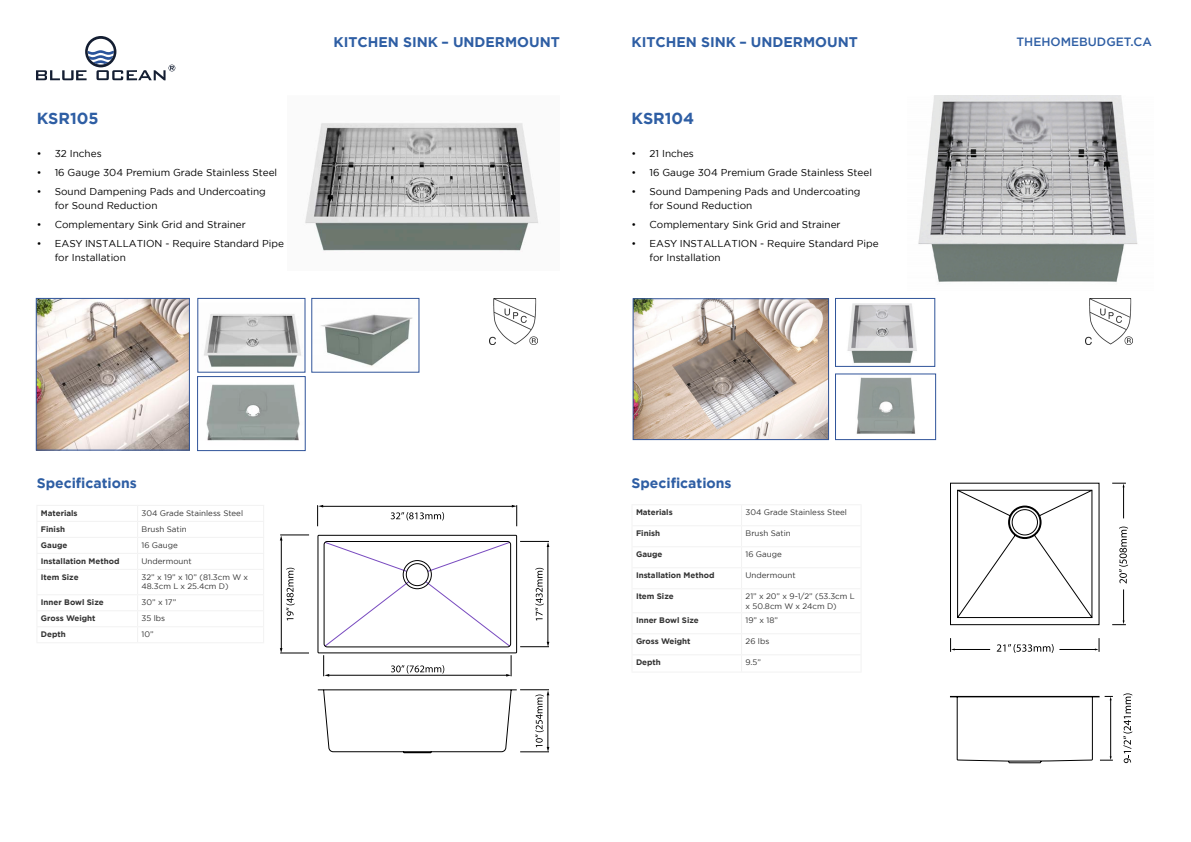
<style>
.page{position:relative;width:1191px;height:842px;background:#fff}
.page>*{position:absolute;margin:0;border:0;box-sizing:border-box;transform-origin:0 0}
.Heading{font:700 16px "Gotham";color:#2e5ea4}
.t1{font:700 14px "Gotham";color:#2e5ea4}
.t2{font:500 12px "Gotham";color:#2e5ea4}
.t3{font:10px/14px "Gotham";color:#010101}
.t4{font:8px/9.6px "Gotham";color:#333}
.t5{font:700 8px "Gotham";color:#333}
</style>
<div class="page">
<svg style="left:36px;top:36px;width:139px;height:44px"></svg>
<img style="left:305px;top:123px;width:233px;height:128px">
<hr style="left:36px;top:505px;width:102px;height:1px;background:#f2f2f2">
<hr style="left:138px;top:505px;width:126px;height:1px;background:#f2f2f2">
<hr style="left:36px;top:521px;width:102px;height:1px;background:#f2f2f2">
<hr style="left:138px;top:521px;width:126px;height:1px;background:#f2f2f2">
<hr style="left:36px;top:537px;width:102px;height:1px;background:#f2f2f2">
<hr style="left:138px;top:537px;width:126px;height:1px;background:#f2f2f2">
<hr style="left:36px;top:553px;width:102px;height:1px;background:#f2f2f2">
<hr style="left:138px;top:553px;width:126px;height:1px;background:#f2f2f2">
<hr style="left:36px;top:569px;width:102px;height:1px;background:#f2f2f2">
<hr style="left:138px;top:569px;width:126px;height:1px;background:#f2f2f2">
<hr style="left:36px;top:594px;width:102px;height:1px;background:#f2f2f2">
<hr style="left:138px;top:594px;width:126px;height:1px;background:#f2f2f2">
<hr style="left:36px;top:610px;width:102px;height:1px;background:#f2f2f2">
<hr style="left:138px;top:610px;width:126px;height:1px;background:#f2f2f2">
<hr style="left:36px;top:626px;width:102px;height:1px;background:#f2f2f2">
<hr style="left:138px;top:626px;width:126px;height:1px;background:#f2f2f2">
<svg style="left:137px;top:506px;width:1px;height:136px"></svg>
<svg style="left:263px;top:506px;width:1px;height:136px"></svg>
<hr style="left:36px;top:642px;width:102px;height:1px;background:#f2f2f2">
<hr style="left:138px;top:642px;width:126px;height:1px;background:#f2f2f2">
<img style="left:206px;top:384px;width:94px;height:57px">
<div style="left:197px;top:376px;width:108px;height:75px;border:1px solid #30549a"></div>
<img style="left:38px;top:300px;width:150px;height:148px">
<div style="left:36px;top:298px;width:154px;height:152px;border:1px solid #30549a"></div>
<img style="left:204px;top:314px;width:97px;height:53px">
<div style="left:197px;top:298px;width:108px;height:74px;border:1px solid #30549a"></div>
<img style="left:321px;top:314px;width:92px;height:52px">
<div style="left:311px;top:298px;width:108px;height:74px;border:1px solid #30549a"></div>
<svg style="left:391px;top:512px;width:53px;height:8px"></svg>
<svg style="left:286px;top:568px;width:9px;height:52px"></svg>
<hr style="left:322px;top:506px;width:191px;height:1px;background:#000">
<svg style="left:317px;top:505px;width:6px;height:21px"></svg>
<svg style="left:512px;top:505px;width:5px;height:21px"></svg>
<svg style="left:317px;top:534px;width:232px;height:143px"></svg>
<hr style="left:281px;top:540px;width:1px;height:109px;background:#000">
<svg style="left:280px;top:535px;width:29px;height:5px"></svg>
<svg style="left:280px;top:648px;width:29px;height:6px"></svg>
<svg style="left:317px;top:689px;width:232px;height:64px"></svg>
<img style="left:490px;top:298px;width:47px;height:46px">
<img style="left:918px;top:95px;width:220px;height:187px">
<hr style="left:631px;top:504px;width:110px;height:1px;background:#f2f2f2">
<hr style="left:741px;top:504px;width:120px;height:1px;background:#f2f2f2">
<hr style="left:631px;top:525px;width:110px;height:1px;background:#f2f2f2">
<hr style="left:741px;top:525px;width:120px;height:1px;background:#f2f2f2">
<hr style="left:631px;top:546px;width:110px;height:1px;background:#f2f2f2">
<hr style="left:741px;top:546px;width:120px;height:1px;background:#f2f2f2">
<hr style="left:631px;top:567px;width:110px;height:1px;background:#f2f2f2">
<hr style="left:741px;top:567px;width:120px;height:1px;background:#f2f2f2">
<hr style="left:631px;top:588px;width:110px;height:1px;background:#f2f2f2">
<hr style="left:741px;top:588px;width:120px;height:1px;background:#f2f2f2">
<hr style="left:631px;top:612px;width:110px;height:1px;background:#f2f2f2">
<hr style="left:741px;top:612px;width:120px;height:1px;background:#f2f2f2">
<hr style="left:631px;top:633px;width:110px;height:1px;background:#f2f2f2">
<hr style="left:741px;top:633px;width:120px;height:1px;background:#f2f2f2">
<hr style="left:631px;top:654px;width:110px;height:1px;background:#f2f2f2">
<hr style="left:741px;top:654px;width:120px;height:1px;background:#f2f2f2">
<svg style="left:741px;top:505px;width:1px;height:166px"></svg>
<hr style="left:631px;top:671px;width:110px;height:1px;background:#f2f2f2">
<hr style="left:741px;top:671px;width:120px;height:1px;background:#f2f2f2">
<img style="left:635px;top:300px;width:192px;height:138px">
<div style="left:633px;top:298px;width:196px;height:142px;border:1px solid #30549a"></div>
<img style="left:847px;top:303px;width:70px;height:60px">
<div style="left:835px;top:298px;width:100px;height:69px;border:1px solid #30549a"></div>
<img style="left:856px;top:377px;width:60px;height:57px">
<div style="left:835px;top:374px;width:101px;height:66px;border:1px solid #30549a"></div>
<svg style="left:950px;top:483px;width:149px;height:142px"></svg>
<hr style="left:1123px;top:589px;width:1px;height:32px;background:#000">
<svg style="left:1112px;top:620px;width:14px;height:5px"></svg>
<hr style="left:954px;top:649px;width:36px;height:1px;background:#000">
<svg style="left:950px;top:638px;width:4px;height:14px"></svg>
<hr style="left:1059px;top:649px;width:36px;height:1px;background:#000">
<svg style="left:1095px;top:638px;width:4px;height:14px"></svg>
<hr style="left:1123px;top:487px;width:1px;height:31px;background:#000">
<svg style="left:1112px;top:483px;width:14px;height:4px"></svg>
<svg style="left:1119px;top:527px;width:9px;height:56px"></svg>
<svg style="left:1123px;top:693px;width:9px;height:70px"></svg>
<svg style="left:996px;top:644px;width:57px;height:9px"></svg>
<svg style="left:950px;top:696px;width:162px;height:67px"></svg>
<img style="left:1085px;top:298px;width:48px;height:46px">
<p class="Heading" style="left:37px;top:108px;width:63px">KSR105</p>
<p class="t3" style="left:37px;top:146px;width:66px">• 32 Inches</p>
<p class="t3" style="left:37px;top:165px;width:242px">• 16 Gauge 304 Premium Grade Stainless Steel</p>
<p class="t3" style="left:55px;top:184px;width:213px;text-indent:-18px">• Sound Dampening Pads and Undercoating for Sound Reduction</p>
<p class="t3" style="left:37px;top:217px;width:211px">• Complementary Sink Grid and Strainer</p>
<p class="t3" style="left:55px;top:236px;width:231px;text-indent:-18px">• EASY INSTALLATION - Require Standard Pipe for Installation</p>
<p class="t1" style="left:333px;top:33px;width:228px">KITCHEN SINK – UNDERMOUNT</p>
<p class="t1" style="left:631px;top:33px;width:228px">KITCHEN SINK – UNDERMOUNT</p>
<p class="t2" style="left:1016px;top:34px;width:137px">THEHOMEBUDGET.CA</p>
<p class="Heading" style="left:631px;top:107px;width:64px">KSR104</p>
<p class="t3" style="left:631px;top:146px;width:64px">• 21 Inches</p>
<p class="t3" style="left:631px;top:165px;width:242px">• 16 Gauge 304 Premium Grade Stainless Steel</p>
<p class="t3" style="left:649px;top:184px;width:213px;text-indent:-18px">• Sound Dampening Pads and Undercoating for Sound Reduction</p>
<p class="t3" style="left:631px;top:217px;width:211px">• Complementary Sink Grid and Strainer</p>
<p class="t3" style="left:649px;top:236px;width:231px;text-indent:-18px">• EASY INSTALLATION - Require Standard Pipe for Installation</p>
<p class="t1" style="left:37px;top:474px;width:102px">Specifications</p>
<p class="t5" style="left:41px;top:508px;width:38px">Materials</p>
<p class="t4" style="left:142px;top:508px;width:103px">304 Grade Stainless Steel</p>
<p class="t5" style="left:41px;top:524px;width:26px">Finish</p>
<p class="t4" style="left:142px;top:524px;width:47px">Brush Satin</p>
<p class="t5" style="left:41px;top:540px;width:28px">Gauge</p>
<p class="t4" style="left:142px;top:540px;width:38px">16 Gauge</p>
<p class="t5" style="left:41px;top:556px;width:80px">Installation Method</p>
<p class="t4" style="left:142px;top:556px;width:52px">Undermount</p>
<p class="t5" style="left:41px;top:572px;width:39px">Item Size</p>
<p class="t4" style="left:142px;top:572px;width:108px">32” x 19” x 10” (81.3cm W x<br>48.3cm L x 25.4cm D)</p>
<p class="t5" style="left:41px;top:597px;width:64px">Inner Bowl Size</p>
<p class="t4" style="left:142px;top:597px;width:36px">30” x 17”</p>
<p class="t5" style="left:41px;top:613px;width:56px">Gross Weight</p>
<p class="t4" style="left:142px;top:613px;width:25px">35 lbs</p>
<p class="t5" style="left:41px;top:629px;width:26px">Depth</p>
<p class="t4" style="left:142px;top:629px;width:14px">10”</p>
<p class="t1" style="left:631px;top:474px;width:102px">Specifications</p>
<p class="t5" style="left:636px;top:507px;width:38px">Materials</p>
<p class="t4" style="left:745px;top:507px;width:103px">304 Grade Stainless Steel</p>
<p class="t5" style="left:636px;top:528px;width:26px">Finish</p>
<p class="t4" style="left:745px;top:528px;width:47px">Brush Satin</p>
<p class="t5" style="left:636px;top:549px;width:28px">Gauge</p>
<p class="t4" style="left:745px;top:549px;width:38px">16 Gauge</p>
<p class="t5" style="left:636px;top:570px;width:80px">Installation Method</p>
<p class="t4" style="left:745px;top:570px;width:52px">Undermount</p>
<p class="t5" style="left:636px;top:591px;width:39px">Item Size</p>
<p class="t4" style="left:745px;top:591px;width:111px">21” x 20” x 9-1/2” (53.3cm L x 50.8cm W x 24cm D)</p>
<p class="t5" style="left:636px;top:615px;width:64px">Inner Bowl Size</p>
<p class="t4" style="left:745px;top:615px;width:34px">19” x 18”</p>
<p class="t5" style="left:636px;top:636px;width:56px">Gross Weight</p>
<p class="t4" style="left:745px;top:636px;width:25px">26 lbs</p>
<p class="t5" style="left:636px;top:657px;width:26px">Depth</p>
<p class="t4" style="left:745px;top:657px;width:17px">9.5”</p>
</div>
